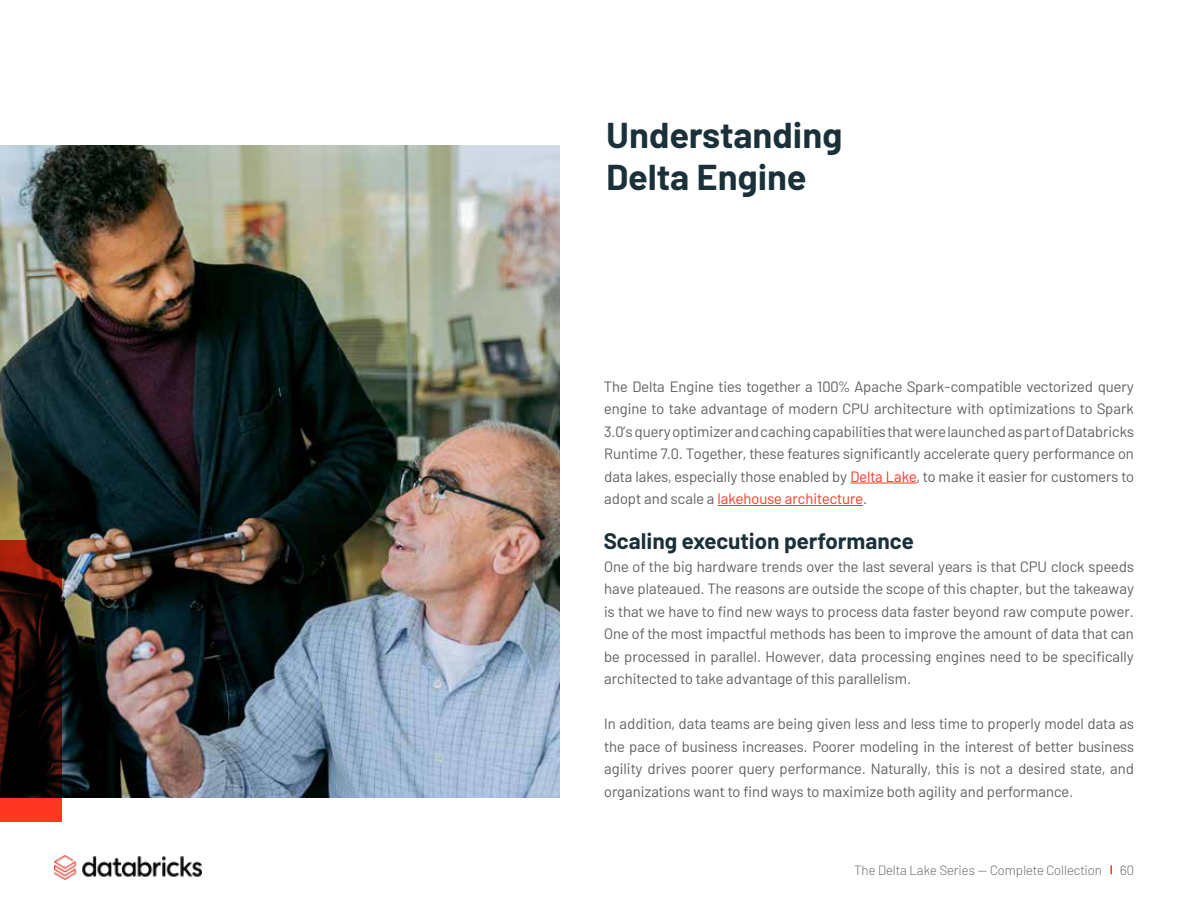
<style>
.page{position:relative;width:1188px;height:918px;background:#fff}
.page>*{position:absolute;margin:0;border:0;box-sizing:border-box;transform-origin:0 0}
.t1{font:700 36px/42px "Barlow";color:#1b3139}
.t2{font:700 22.5px "Barlow";color:#1b3139}
.t3{font:15px/22.5px "Barlow";color:#606060;text-align:justify}
.t4{font:300 13.5px "Barlow";color:#6d6e71}
.s1{color:#ff3621}
</style>
<div class="page">
<img style="left:0;top:146px;width:559px;height:652px">
<svg style="left:0;top:541px;width:62px;height:281px;background:#330c07"></svg>
<svg style="left:1110px;top:865px;width:2px;height:9px"></svg>
<img style="left:54px;top:856px;width:148px;height:23px">
<hr style="left:850px;top:483px;width:67px;height:1px;background:#ff3621">
<hr style="left:718px;top:505px;width:145px;height:1px;background:#ff3621">
<h1 class="t1" style="left:606px;top:111px;width:238px">Understanding<br>Delta Engine</h1>
<p class="t3" style="left:604px;top:374px;width:531px">The Delta Engine ties together a 100% Apache Spark-compatible vectorized query engine to take advantage of modern CPU architecture with optimizations to Spark 3.0’s query optimizer and caching capabilities that were launched as part of Databricks Runtime 7.0. Together, these features significantly accelerate query performance on data lakes, especially those enabled by <span class="s1">Delta Lake</span>, to make it easier for customers to adopt and scale a <span class="s1">lakehouse architecture</span>.</p>
<h2 class="t2" style="left:604px;top:524px;width:311px">Scaling execution performance</h2>
<p class="t3" style="left:604px;top:554px;width:531px">One of the big hardware trends over the last several years is that CPU clock speeds have plateaued. The reasons are outside the scope of this chapter, but the takeaway is that we have to find new ways to process data faster beyond raw compute power.<br>One of the most impactful methods has been to improve the amount of data that can be processed in parallel. However, data processing engines need to be specifically architected to take advantage of this parallelism.</p>
<p class="t3" style="left:604px;top:711px;width:531px">In addition, data teams are being given less and less time to properly model data as the pace of business increases. Poorer modeling in the interest of better business agility drives poorer query performance. Naturally, this is not a desired state, and organizations want to find ways to maximize both agility and performance.</p>
<p class="t4" style="left:855px;top:860px;width:249px">The Delta Lake Series — Complete Collection</p>
<p class="t4" style="left:1120px;top:860px;width:15px">60</p>
</div>
